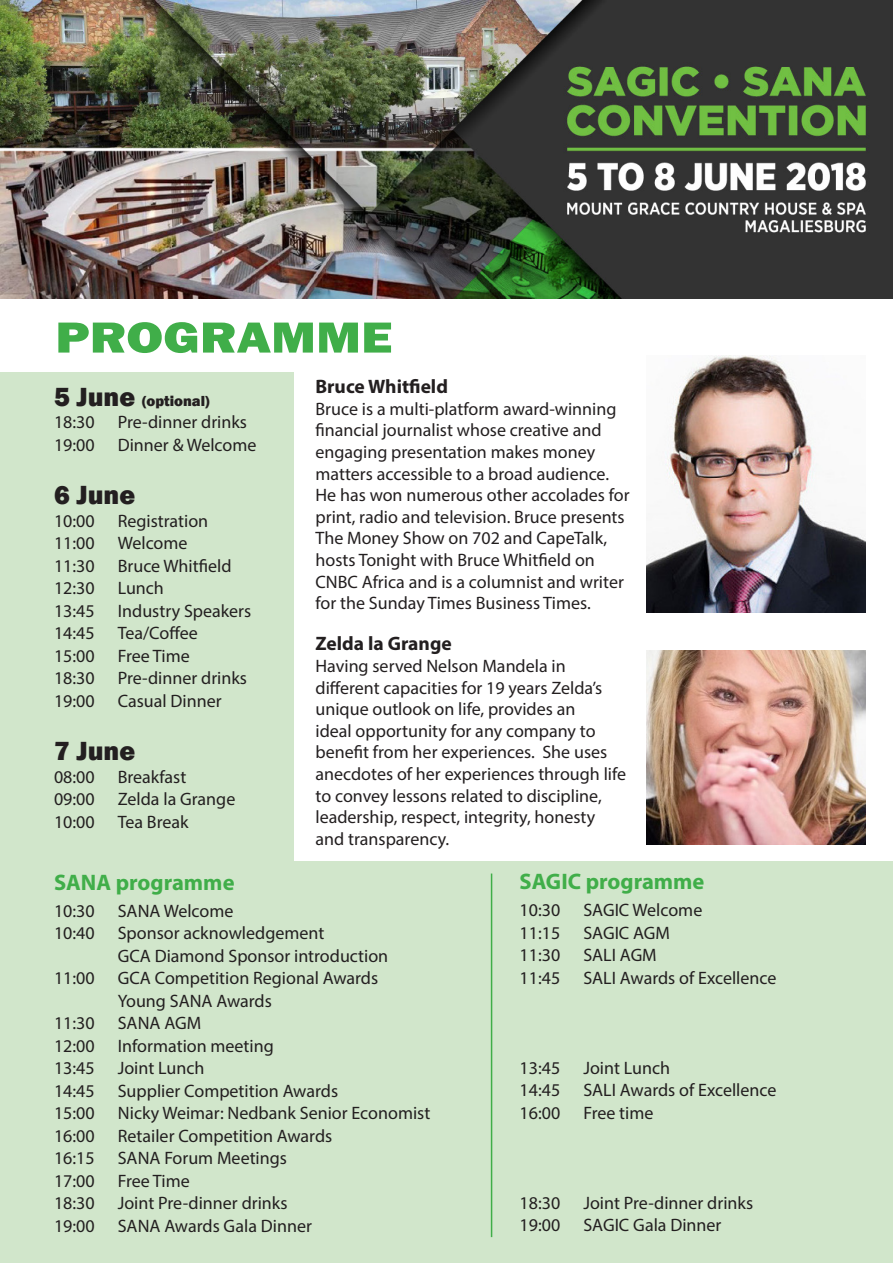
<style>
.page{position:relative;width:893px;height:1263px;background:#fff}
.page>*{position:absolute;margin:0;border:0;box-sizing:border-box;transform-origin:0 0}
.t1{font:800 45px "Franklin Gothic";color:#40ae49;scale:1.19 1}
.t2{font:800 27px "Franklin Gothic";color:#231f20}
.t3{font:700 22.5px "Myriad Pro";color:#40ae49}
.t4{font:700 19.5px "Myriad Pro";color:#231f20}
.t5{font:18px/21.6px "Myriad Pro";color:#231f20}
.t6{font:800 15px "Franklin Gothic";color:#231f20}
.s1{font-size:27px}
</style>
<div class="page">
<div style="left:0;top:373px;width:293px;height:488px;background:#d1e6cb"></div>
<div style="left:0;top:861px;width:893px;height:402px;background:#d1e6cb"></div>
<img style="left:0;top:0;width:893px;height:298px">
<img style="left:646px;top:651px;width:219px;height:193px">
<img style="left:646px;top:355px;width:219px;height:257px">
<hr style="left:491px;top:873px;width:1px;height:364px;background:#40ae49">
<p class="t1" style="left:55px;top:308px;width:285px">PROGRAMME</p>
<p class="t6" style="left:54px;top:391px;width:157px"><span class="s1">5 June</span> (optional)</p>
<p class="t5" style="left:54px;top:411px;width:42px">18:30</p>
<p class="t5" style="left:118px;top:411px;width:131px">Pre-dinner drinks</p>
<p class="t5" style="left:54px;top:434px;width:42px">19:00</p>
<p class="t5" style="left:118px;top:434px;width:140px">Dinner &amp; Welcome</p>
<p class="t2" style="left:54px;top:478px;width:83px">6 June</p>
<p class="t5" style="left:54px;top:510px;width:42px">10:00</p>
<p class="t5" style="left:118px;top:510px;width:92px">Registration</p>
<p class="t5" style="left:54px;top:532px;width:42px">11:00</p>
<p class="t5" style="left:118px;top:532px;width:71px">Welcome</p>
<p class="t5" style="left:54px;top:555px;width:42px">11:30</p>
<p class="t5" style="left:118px;top:555px;width:115px">Bruce Whitfield</p>
<p class="t5" style="left:54px;top:577px;width:42px">12:30</p>
<p class="t5" style="left:118px;top:577px;width:48px">Lunch</p>
<p class="t5" style="left:54px;top:600px;width:42px">13:45</p>
<p class="t5" style="left:118px;top:600px;width:135px">Industry Speakers</p>
<p class="t5" style="left:54px;top:622px;width:42px">14:45</p>
<p class="t5" style="left:118px;top:622px;width:81px">Tea/Coffee</p>
<p class="t5" style="left:54px;top:645px;width:42px">15:00</p>
<p class="t5" style="left:118px;top:645px;width:74px">Free Time</p>
<p class="t5" style="left:54px;top:667px;width:42px">18:30</p>
<p class="t5" style="left:118px;top:667px;width:131px">Pre-dinner drinks</p>
<p class="t5" style="left:54px;top:690px;width:42px">19:00</p>
<p class="t5" style="left:118px;top:690px;width:105px">Casual Dinner</p>
<p class="t2" style="left:54px;top:734px;width:83px">7 June</p>
<p class="t5" style="left:54px;top:766px;width:42px">08:00</p>
<p class="t5" style="left:118px;top:766px;width:70px">Breakfast</p>
<p class="t5" style="left:54px;top:788px;width:42px">09:00</p>
<p class="t5" style="left:118px;top:788px;width:119px">Zelda la Grange</p>
<p class="t5" style="left:54px;top:811px;width:42px">10:00</p>
<p class="t5" style="left:118px;top:811px;width:72px">Tea Break</p>
<p class="t4" style="left:315px;top:374px;width:134px">Bruce Whitfield</p>
<p class="t5" style="left:315px;top:398px;width:302px">Bruce is a multi-platform award-winning financial journalist whose creative and engaging presentation makes money matters accessible to a broad audience.</p>
<p class="t5" style="left:315px;top:484px;width:316px">He has won numerous other accolades for print, radio and television. Bruce presents The Money Show on 702 and CapeTalk, hosts Tonight with Bruce Whitfield on CNBC Africa and is a columnist and writer for the Sunday Times Business Times.</p>
<p class="t4" style="left:315px;top:631px;width:138px">Zelda la Grange</p>
<p class="t5" style="left:315px;top:655px;width:312px">Having served Nelson Mandela in different capacities for 19 years Zelda’s unique outlook on life, provides an<br>ideal opportunity for any company to benefit from her experiences. She uses anecdotes of her experiences through life to convey lessons related to discipline, leadership, respect, integrity, honesty and transparency.</p>
<p class="t3" style="left:54px;top:868px;width:182px">SANA programme</p>
<p class="t5" style="left:54px;top:900px;width:42px">10:30</p>
<p class="t5" style="left:118px;top:900px;width:117px">SANA Welcome</p>
<p class="t5" style="left:54px;top:922px;width:42px">10:40</p>
<p class="t5" style="left:118px;top:922px;width:208px">Sponsor acknowledgement</p>
<p class="t5" style="left:118px;top:945px;width:272px">GCA Diamond Sponsor introduction</p>
<p class="t5" style="left:54px;top:967px;width:42px">11:00</p>
<p class="t5" style="left:118px;top:967px;width:262px">GCA Competition Regional Awards</p>
<p class="t5" style="left:118px;top:990px;width:156px">Young SANA Awards</p>
<p class="t5" style="left:54px;top:1012px;width:42px">11:30</p>
<p class="t5" style="left:118px;top:1012px;width:85px">SANA AGM</p>
<p class="t5" style="left:54px;top:1035px;width:42px">12:00</p>
<p class="t5" style="left:118px;top:1035px;width:158px">Information meeting</p>
<p class="t5" style="left:54px;top:1057px;width:42px">13:45</p>
<p class="t5" style="left:118px;top:1057px;width:88px">Joint Lunch</p>
<p class="t5" style="left:54px;top:1080px;width:42px">14:45</p>
<p class="t5" style="left:118px;top:1080px;width:222px">Supplier Competition Awards</p>
<p class="t5" style="left:54px;top:1102px;width:42px">15:00</p>
<p class="t5" style="left:118px;top:1102px;width:314px">Nicky Weimar: Nedbank Senior Economist</p>
<p class="t5" style="left:54px;top:1125px;width:42px">16:00</p>
<p class="t5" style="left:118px;top:1125px;width:216px">Retailer Competition Awards</p>
<p class="t5" style="left:54px;top:1147px;width:42px">16:15</p>
<p class="t5" style="left:118px;top:1147px;width:171px">SANA Forum Meetings</p>
<p class="t5" style="left:54px;top:1170px;width:42px">17:00</p>
<p class="t5" style="left:118px;top:1170px;width:74px">Free Time</p>
<p class="t5" style="left:54px;top:1192px;width:42px">18:30</p>
<p class="t5" style="left:118px;top:1192px;width:171px">Joint Pre-dinner drinks</p>
<p class="t5" style="left:54px;top:1215px;width:42px">19:00</p>
<p class="t5" style="left:118px;top:1215px;width:196px">SANA Awards Gala Dinner</p>
<p class="t3" style="left:520px;top:867px;width:186px">SAGIC programme</p>
<p class="t5" style="left:520px;top:899px;width:42px">10:30</p>
<p class="t5" style="left:583px;top:899px;width:120px">SAGIC Welcome</p>
<p class="t5" style="left:520px;top:921px;width:42px">11:15</p>
<p class="t5" style="left:583px;top:921px;width:88px">SAGIC AGM</p>
<p class="t5" style="left:520px;top:944px;width:42px">11:30</p>
<p class="t5" style="left:583px;top:944px;width:75px">SALI AGM</p>
<p class="t5" style="left:520px;top:966px;width:42px">11:45</p>
<p class="t5" style="left:583px;top:966px;width:195px">SALI Awards of Excellence</p>
<p class="t5" style="left:520px;top:1056px;width:42px">13:45</p>
<p class="t5" style="left:583px;top:1056px;width:88px">Joint Lunch</p>
<p class="t5" style="left:520px;top:1079px;width:42px">14:45</p>
<p class="t5" style="left:583px;top:1079px;width:195px">SALI Awards of Excellence</p>
<p class="t5" style="left:520px;top:1101px;width:42px">16:00</p>
<p class="t5" style="left:583px;top:1101px;width:72px">Free time</p>
<p class="t5" style="left:520px;top:1191px;width:42px">18:30</p>
<p class="t5" style="left:583px;top:1191px;width:171px">Joint Pre-dinner drinks</p>
<p class="t5" style="left:520px;top:1214px;width:42px">19:00</p>
<p class="t5" style="left:583px;top:1214px;width:140px">SAGIC Gala Dinner</p>
</div>
